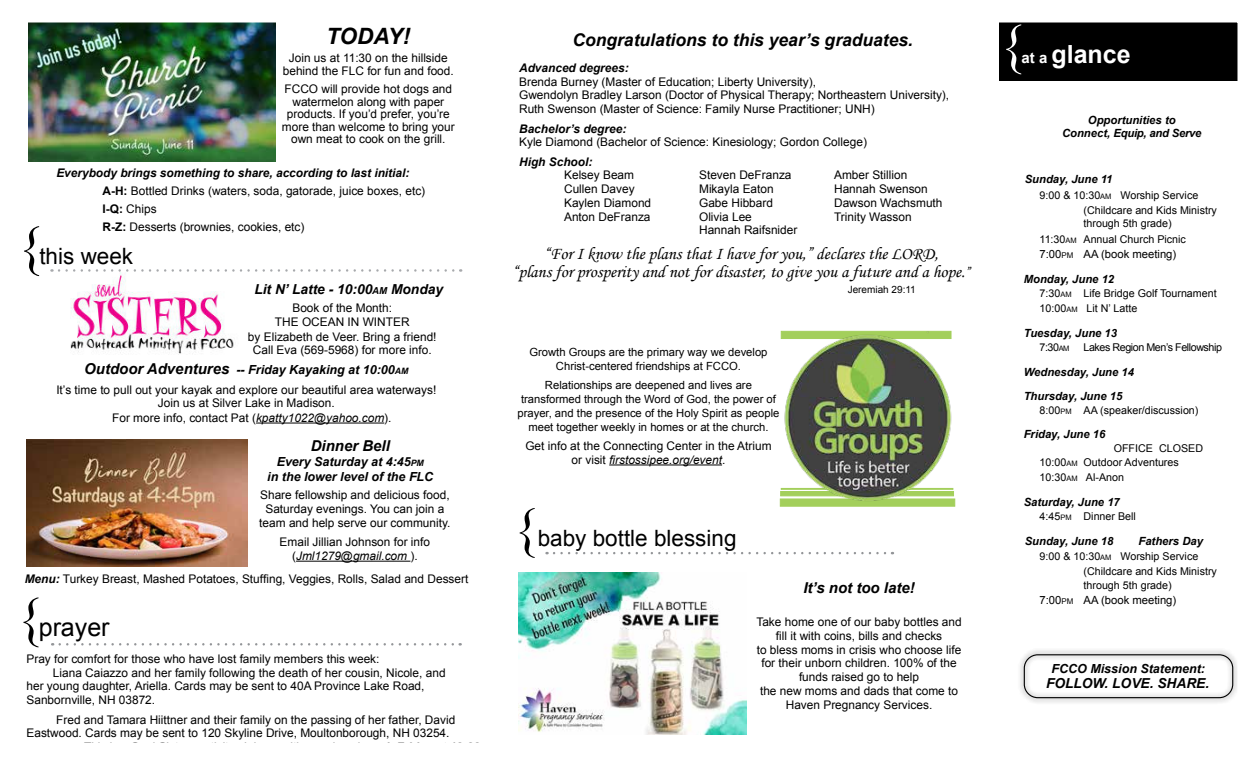
<style>
.page{position:relative;width:1260px;height:765px;background:#fff}
.page>*{position:absolute;margin:0;border:0;box-sizing:border-box;transform-origin:0 0}
.t1{font:55px "Times New Roman";color:#000}
.t2{font:55px "Times New Roman";color:#fff}
.t3{font:700 25px "Arial";color:#fff}
.t4{font:25px "Arial";color:#000}
.t5{font:22.5px "Arial";color:#000}
.t6{font:italic 700 22.5px "Arial";letter-spacing:-.01em;color:#000}
.t7{font:17.5px/17.5px "Monotype Corsiva";color:#000;text-align:center}
.t8{font:italic 700 17.5px "Arial";color:#000}
.t9{font:italic 700 15px "Arial";color:#000}
.t10{font:italic 700 13.75px "Arial";color:#000}
.t11{font:italic 700 12.5px/15px "Arial";color:#000;text-align:center}
.t12{font:11.88px/13.8px "Arial";color:#000;text-align:center}
.t13{font:italic 700 11.88px "Arial";color:#000}
.t14{font:11.25px/13.8px "Arial";color:#000;text-align:center}
.t15{font:italic 700 11.25px/13.5px "Arial";color:#000;text-align:center}
.t16{font:10.75px/15.2px "Arial";color:#000}
.t17{font:10.75px "Arial";letter-spacing:-.04em;color:#000}
.t18{font:10px "Arial";color:#000}
.s1{font-weight:700;font-style:italic}
.s2{font-weight:700}
.s3{font-size:9.62px}
.s4{font-size:15px}
.s5{font-size:8.75px}
.s6{font-style:italic}
.s7{font-family:"Times New Roman";font-size:55px}
.s8{font-size:7.5px}
.s9{font-size:7.88px}
</style>
<div class="page">
<div style="left:1017px;top:648px;width:223px;height:56px;background:#000;opacity:.75"></div>
<div style="left:1024px;top:654px;width:209px;height:44px;border:1px solid #000;border-radius:14px"></div>
<svg style="left:780px;top:505px;width:175px;height:2px"></svg>
<hr style="left:609px;top:465px;width:113px;height:1px;background:#000">
<img style="left:780px;top:330px;width:176px;height:175px">
<img style="left:70px;top:272px;width:164px;height:83px">
<svg style="left:59px;top:269px;width:402px;height:3px"></svg>
<hr style="left:296px;top:561px;width:114px;height:1px;background:#000">
<img style="left:26px;top:440px;width:221px;height:126px">
<hr style="left:256px;top:423px;width:128px;height:1px;background:#000">
<img style="left:518px;top:572px;width:228px;height:162px">
<img style="left:29px;top:24px;width:247px;height:138px">
<svg style="left:60px;top:643px;width:401px;height:3px"></svg>
<svg style="left:999px;top:7px;width:261px;height:74px;fill:#000"></svg>
<svg style="left:554px;top:552px;width:339px;height:2px"></svg>
<h3 class="t6" style="left:326px;top:28px;width:86px">TODAY!</h3>
<p class="t12" style="left:283px;top:53px;width:172px;line-height:12.5px">Join us at 11:30 on the hillside behind the FLC for fun and food.</p>
<p class="t12" style="left:282px;top:83px;width:174px;line-height:12.5px">FCCO will provide hot dogs and watermelon along with paper products. If you’d prefer, you’re more than welcome to bring your own meat to cook on the grill.</p>
<p class="t12" style="left:103px;top:165px;width:324px;line-height:18.1px;text-align:left;text-indent:-46px"><span class="s1">Everybody brings something to share, according to last initial:<br></span><span class="s2">A‑H:</span> Bottled Drinks (waters, soda, gatorade, juice boxes, etc)<br><span class="s2">I‑Q:</span> Chips<br><span class="s2">R‑Z:</span> Desserts (brownies, cookies, etc)</p>
<h1 class="t1" style="left:17px;top:226px;width:28px">{</h1>
<h3 class="t5" style="left:39px;top:247px;width:95px">this week</h3>
<p class="t10" style="left:254px;top:284px;width:190px">Lit N’ Latte - 10:00<span class="s3">AM</span> Monday</p>
<p class="t12" style="left:248px;top:302px;width:190px;line-height:14.1px">Book of the Month:<br>THE OCEAN IN WINTER<br>by Elizabeth de Veer. Bring a friend!<br>Call Eva (569-5968) for more info.</p>
<p class="t11" style="left:84px;top:364px;width:326px"><span class="s4">Outdoor Adventures</span> -- Friday Kayaking at 10:00<span class="s5">AM</span></p>
<p class="t12" style="left:56px;top:383px;width:381px">It’s time to pull out your kayak and explore our beautiful area waterways!<br>Join us at Silver Lake in Madison.</p>
<p class="t9" style="left:311px;top:440px;width:81px">Dinner Bell</p>
<p class="t11" style="left:267px;top:455px;width:168px">Every Saturday at 4:45<span class="s5">PM<br></span>in the lower level of the FLC</p>
<p class="t12" style="left:259px;top:489px;width:193px">Share fellowship and delicious food,<br>Saturday evenings. You can join a team and help serve our community.</p>
<p class="t12" style="left:280px;top:536px;width:152px">Email Jillian Johnson for info (<span class="s6">Jml1279@gmail.com</span> ).</p>
<p class="t12" style="left:112px;top:412px;width:281px">For more info, contact Pat (<span class="s6">kpatty1022@yahoo.com</span>).</p>
<p class="t12" style="left:25px;top:572px;width:445px"><span class="s1">Menu:</span> Turkey Breast, Mashed Potatoes, Stuffing, Veggies, Rolls, Salad and Dessert</p>
<h2 class="t4" style="left:16px;top:616px;width:95px"><span class="s7">{</span>prayer</h2>
<p class="t12" style="left:26px;top:653px;width:355px">Pray for comfort for those who have lost family members this week:</p>
<p class="t12" style="left:53px;top:666px;width:394px">Liana Caiazzo and her family following the death of her cousin, Nicole, and</p>
<p class="t12" style="left:26px;top:680px;width:400px">her young daughter, Ariella. Cards may be sent to 40A Province Lake Road,</p>
<p class="t12" style="left:26px;top:694px;width:130px">Sanbornville, NH 03872.</p>
<p class="t12" style="left:26px;top:713px;width:430px;text-align:left;text-indent:30px">Fred and Tamara Hiittner and their family on the passing of her father, David<br>Eastwood. Cards may be sent to 120 Skyline Drive, Moultonborough, NH 03254.</p>
<h3 class="t8" style="left:572px;top:34px;width:342px">Congratulations to this year’s graduates.</h3>
<p class="t13" style="left:519px;top:63px;width:111px">Advanced degrees:</p>
<p class="t12" style="left:519px;top:75px;width:432px;text-align:left">Brenda Burney (Master of Education; Liberty University),<br>Gwendolyn Bradley Larson (Doctor of Physical Therapy; Northeastern University),<br>Ruth Swenson (Master of Science: Family Nurse Practitioner; UNH)</p>
<p class="t13" style="left:519px;top:124px;width:109px">Bachelor’s degree:</p>
<p class="t12" style="left:519px;top:136px;width:349px">Kyle Diamond (Bachelor of Science: Kinesiology; Gordon College)</p>
<p class="t13" style="left:519px;top:157px;width:75px">High School:</p>
<p class="t12" style="left:564px;top:169px;width:71px">Kelsey Beam</p>
<p class="t12" style="left:699px;top:169px;width:94px">Steven DeFranza</p>
<p class="t12" style="left:834px;top:169px;width:75px">Amber Stillion</p>
<p class="t12" style="left:564px;top:183px;width:72px">Cullen Davey</p>
<p class="t12" style="left:699px;top:183px;width:76px">Mikayla Eaton</p>
<p class="t12" style="left:834px;top:183px;width:95px">Hannah Swenson</p>
<p class="t12" style="left:564px;top:197px;width:89px">Kaylen Diamond</p>
<p class="t12" style="left:699px;top:197px;width:75px">Gabe Hibbard</p>
<p class="t12" style="left:834px;top:197px;width:110px">Dawson Wachsmuth</p>
<p class="t12" style="left:564px;top:210px;width:88px">Anton DeFranza</p>
<p class="t12" style="left:699px;top:210px;width:54px">Olivia Lee</p>
<p class="t12" style="left:834px;top:210px;width:79px">Trinity Wasson</p>
<p class="t12" style="left:699px;top:224px;width:100px">Hannah Raifsnider</p>
<h3 class="t7" style="left:512px;top:247px;width:459px">“For I know the plans that I have for you,” declares the LORD,<br>“plans for prosperity and not for disaster, to give you a future and a hope.<span class="s4">”</span></h3>
<p class="t18" style="left:848px;top:286px;width:70px">Jeremiah 29:11</p>
<p class="t14" style="left:529px;top:346px;width:240px">Growth Groups are the primary way we develop<br>Christ-centered friendships at FCCO.</p>
<p class="t14" style="left:517px;top:379px;width:264px">Relationships are deepened and lives are transformed through the Word of God, the power of prayer, and the presence of the Holy Spirit as people meet together weekly in homes or at the church.</p>
<p class="t12" style="left:525px;top:440px;width:248px">Get info at the Connecting Center in the Atrium or visit <span class="s6">firstossipee.org/event</span>.</p>
<h1 class="t1" style="left:512px;top:508px;width:28px">{</h1>
<h3 class="t5" style="left:538px;top:529px;width:200px">baby bottle blessing</h3>
<p class="t9" style="left:803px;top:582px;width:113px">It’s not too late!</p>
<p class="t12" style="left:756px;top:616px;width:207px">Take home one of our baby bottles and fill it with coins, bills and checks<br>to bless moms in crisis who choose life for their unborn children. 100% of the funds raised go to help<br>the new moms and dads that come to<br>Haven Pregnancy Services.</p>
<h1 class="t2" style="left:999px;top:24px;width:28px">{</h1>
<h2 class="t3" style="left:1022px;top:44px;width:111px"><span class="s4">at a</span> glance</h2>
<p class="t15" style="left:1062px;top:114px;width:141px">Opportunities to<br>Connect, Equip, and Serve</p>
<p class="t15" style="left:1025px;top:174px;width:89px">Sunday, June 11</p>
<p class="t16" style="left:1084px;top:188px;width:135px;text-indent:-44px">9:00 &amp; 10:30<span class="s8">AM</span> Worship Service (Childcare and Kids Ministry</p>
<p class="t16" style="left:1040px;top:216px;width:148px;line-height:15.8px;text-indent:44px">through 5th grade)<br>11:30<span class="s8">AM</span> Annual Church Picnic</p>
<p class="t14" style="left:1040px;top:248px;width:138px">7:00<span class="s9">PM</span> AA (book meeting)</p>
<p class="t15" style="left:1024px;top:274px;width:92px">Monday, June 12</p>
<p class="t16" style="left:1040px;top:287px;width:179px">7:30<span class="s8">AM</span> Life Bridge Golf Tournament<br>10:00<span class="s8">AM</span> Lit N’ Latte</p>
<p class="t15" style="left:1024px;top:327px;width:95px">Tuesday, June 13</p>
<p class="t16" style="left:1040px;top:340px;width:31px">7:30<span class="s8">AM</span></p>
<p class="t17" style="left:1084px;top:343px;width:140px">Lakes Region Men’s Fellowship</p>
<p class="t15" style="left:1024px;top:361px;width:112px;line-height:23.8px;text-align:left">Wednesday, June 14<br>Thursday, June 15</p>
<p class="t16" style="left:1040px;top:403px;width:160px">8:00<span class="s8">PM</span> AA (speaker/discussion)</p>
<p class="t15" style="left:1024px;top:429px;width:83px">Friday, June 16</p>
<p class="t16" style="left:1040px;top:442px;width:165px;line-height:14px;text-indent:74px">OFFICE CLOSED<br>10:00<span class="s8">AM</span> Outdoor Adventures</p>
<p class="t16" style="left:1040px;top:470px;width:86px">10:30<span class="s8">AM</span> Al-Anon</p>
<p class="t15" style="left:1024px;top:496px;width:98px">Saturday, June 17</p>
<p class="t16" style="left:1040px;top:509px;width:98px">4:45<span class="s8">PM</span> Dinner Bell</p>
<p class="t15" style="left:1025px;top:535px;width:90px">Sunday, June 18</p>
<p class="t15" style="left:1138px;top:535px;width:66px">Fathers Day</p>
<p class="t16" style="left:1084px;top:549px;width:135px;text-indent:-44px">9:00 &amp; 10:30<span class="s8">AM</span> Worship Service (Childcare and Kids Ministry</p>
<p class="t16" style="left:1084px;top:578px;width:90px">through 5th grade)</p>
<p class="t14" style="left:1040px;top:594px;width:138px">7:00<span class="s9">PM</span> AA (book meeting)</p>
<p class="t11" style="left:1052px;top:663px;width:155px">FCCO Mission Statement:</p>
<p class="t10" style="left:1046px;top:678px;width:165px">FOLLOW. LOVE. SHARE.</p>
</div>
